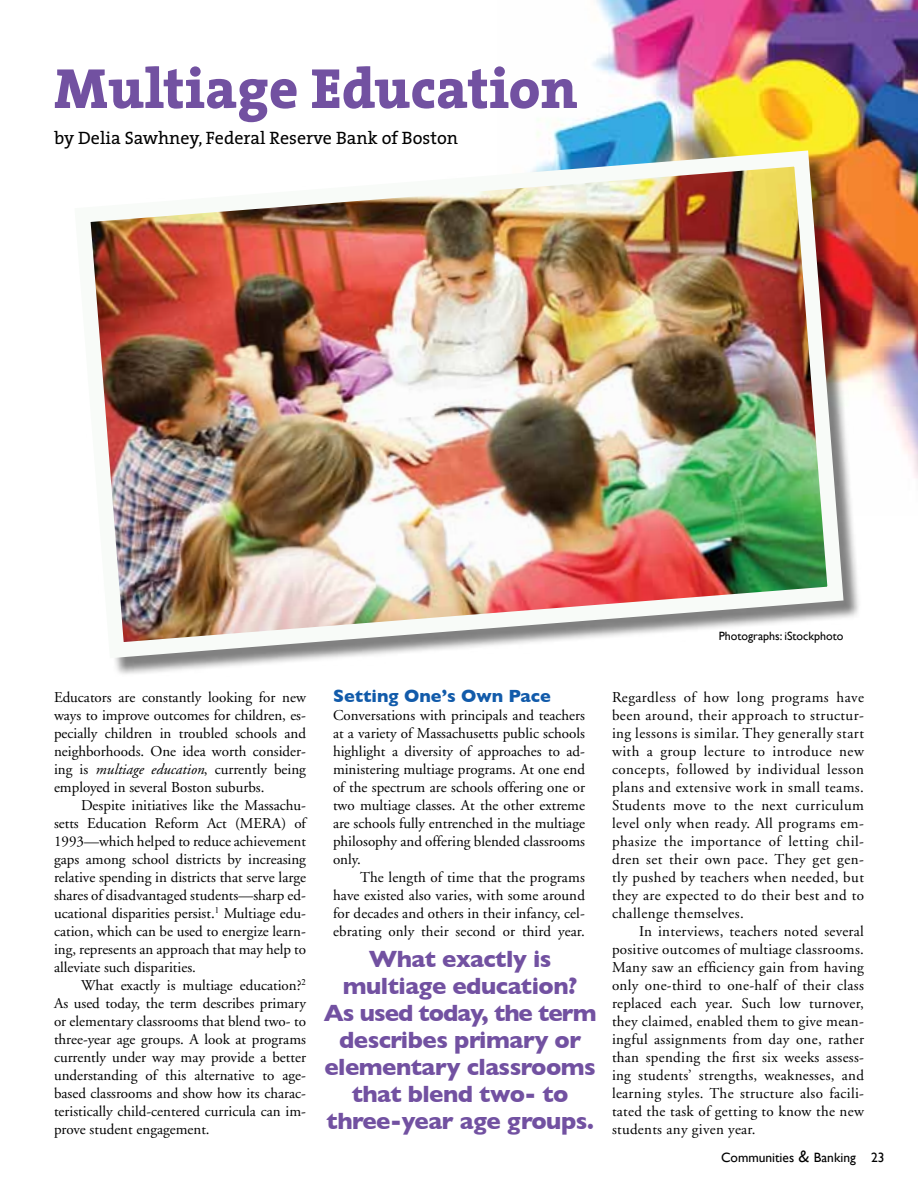
<style>
.page{position:relative;width:918px;height:1188px;background:#fff}
.page>*{position:absolute;margin:0;border:0;box-sizing:border-box;transform-origin:0 0}
.t1{font:800 57px "The Serif";color:#7251a1}
.t2{font:700 24px/27px "Gill Sans";letter-spacing:-.02em;color:#7251a1;text-align:center}
.t3{font:18px "The Serif";color:#000}
.t4{font:700 18px "Gill Sans";color:#125baa}
.t5{font:15px/18px "Adobe Garamond";color:#000;text-align:justify}
.t6{font:13.5px "Gill Sans";color:#000}
.t7{font:12px "Gill Sans";color:#000}
.s1{font-style:italic}
.s2{font-style:italic;font-size:16.5px}
</style>
<div class="page">
<img style="left:537px;top:0;width:381px;height:479px">
<div style="left:77px;top:153px;width:785px;height:524px;background:#000;opacity:.5"></div>
<img style="left:77px;top:142px;width:775px;height:524px">
<h1 class="t1" style="left:54px;top:52px;width:525px">Multiage Education</h1>
<p class="t3" style="left:54px;top:126px;width:406px">by Delia Sawhney, Federal Reserve Bank of Boston</p>
<p class="t7" style="left:719px;top:629px;width:126px">Photographs: iStockphoto</p>
<p class="t5" style="left:54px;top:689px;width:254px">Educators are constantly looking for new ways to improve outcomes for children, es&shy;pecially children in troubled schools and neighborhoods. One idea worth consider&shy;ing is <span class="s1">multiage education</span>, currently being employed in several Boston suburbs.</p>
<p class="t5" style="left:54px;top:797px;width:254px;text-indent:27px">Despite initiatives like the Massachu&shy;setts Education Reform Act (MERA) of 1993—which helped to reduce achievement gaps among school districts by increasing relative spending in districts that serve large shares of disadvantaged students—sharp ed&shy;ucational disparities persist.<sup>1</sup> Multiage edu&shy;cation, which can be used to energize learn&shy;ing, represents an approach that may help to alleviate such disparities.</p>
<p class="t5" style="left:54px;top:977px;width:254px;text-indent:27px">What exactly is multiage education?<sup>2<br></sup>As used today, the term describes primary or elementary classrooms that blend two- to three-year age groups. A look at programs currently under way may provide a better understanding of this alternative to age&shy;based classrooms and show how its charac&shy;teristically child-centered curricula can im&shy;prove student engagement.</p>
<p class="t4" style="left:333px;top:685px;width:219px">Setting One’s Own Pace</p>
<p class="t5" style="left:333px;top:707px;width:254px">Conversations with principals and teachers at a variety of Massachusetts public schools highlight a diversity of approaches to ad&shy;ministering multiage programs. At one end of the spectrum are schools offering one or two multiage classes. At the other extreme are schools fully entrenched in the multiage philosophy and offering blended classrooms only.</p>
<p class="t5" style="left:333px;top:869px;width:254px;text-indent:27px">The length of time that the programs have existed also varies, with some around for decades and others in their infancy, cel&shy;ebrating only their second or third year.</p>
<h2 class="t2" style="left:324px;top:945px;width:274px">What exactly is multiage education?<br>As used today, the term describes primary or elementary classrooms that blend two- to three-year age groups.</h2>
<p class="t5" style="left:612px;top:689px;width:254px">Regardless of how long programs have been around, their approach to structur&shy;ing lessons is similar. They generally start with a group lecture to introduce new concepts, followed by individual lesson plans and extensive work in small teams.<br>Students move to the next curriculum level only when ready. All programs em&shy;phasize the importance of letting chil&shy;dren set their own pace. They get gen&shy;tly pushed by teachers when needed, but they are expected to do their best and to challenge themselves.</p>
<p class="t5" style="left:612px;top:923px;width:254px;text-indent:27px">In interviews, teachers noted several positive outcomes of multiage classrooms.<br>Many saw an efficiency gain from having only one-third to one-half of their class replaced each year. Such low turnover, they claimed, enabled them to give mean&shy;ingful assignments from day one, rather than spending the first six weeks assess&shy;ing students’ strengths, weaknesses, and learning styles. The structure also facili&shy;tated the task of getting to know the new students any given year.</p>
<p class="t6" style="left:721px;top:1149px;width:165px">Communities <span class="s2">&amp;</span> Banking 23</p>
</div>
